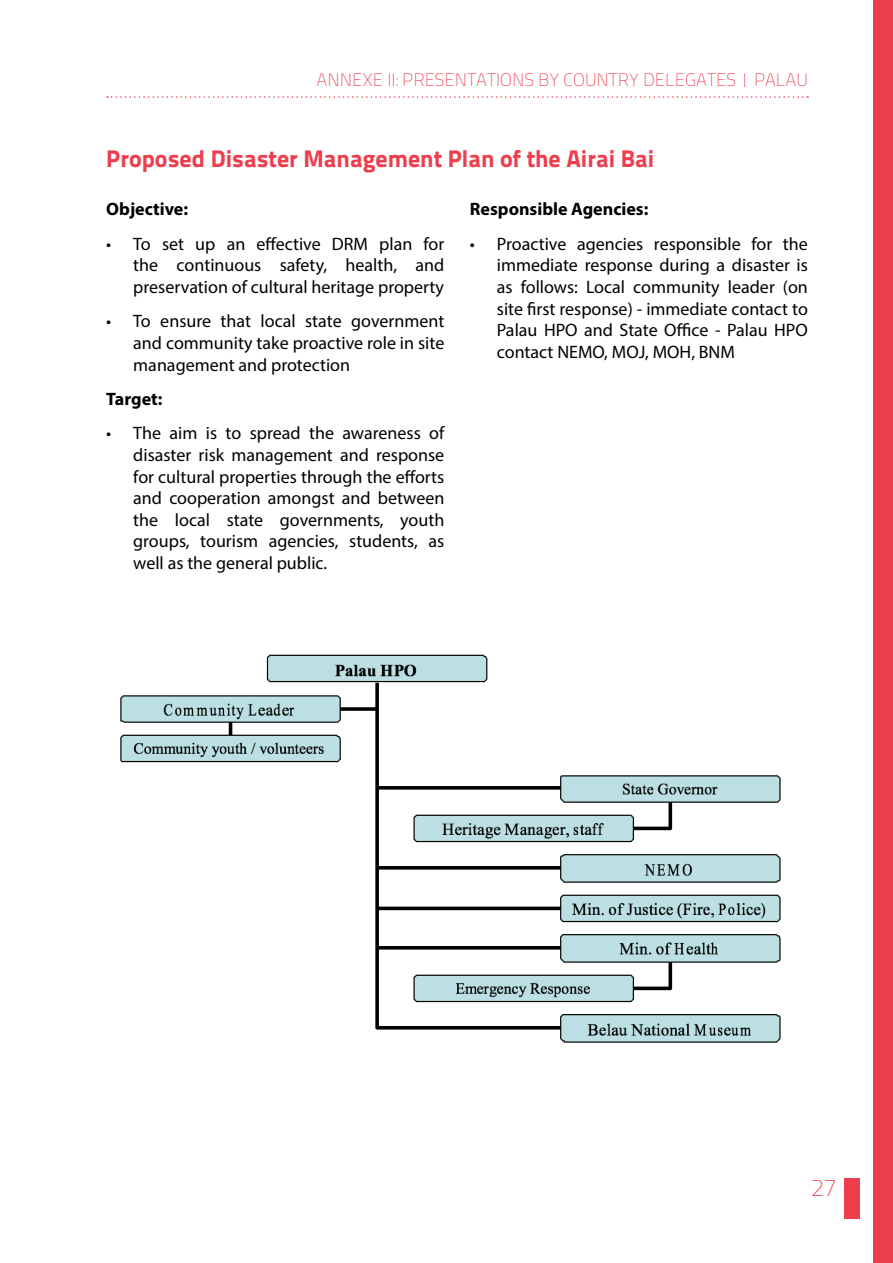
<style>
.page{position:relative;width:893px;height:1263px;background:#fff}
.page>*{position:absolute;margin:0;border:0;box-sizing:border-box;transform-origin:0 0}
.t1{font:24px "Titillium Text 25 L 999 wt";color:#ed3e4e}
.t2{font:24px "Titillium Text 25 L 1 wt";color:#ed3e4e}
.t3{font:18px/21.6px "Myriad Pro";color:#000;text-align:justify}
.t4{font:18px "Titillium Text 25 L 1 wt";color:#ed3e4e}
.t5{font:700 18px "Myriad Pro";color:#000}
</style>
<div class="page">
<div style="left:873px;top:0;width:20px;height:1263px;background:#ed3e4e"></div>
<svg style="left:107px;top:96px;width:701px;height:2px"></svg>
<div style="left:845px;top:1178px;width:15px;height:40px;background:#ed3e4e"></div>
<img style="left:120px;top:654px;width:661px;height:389px">
<p class="t4" style="left:316px;top:67px;width:481px">ANN EXE II: PR ESENTATI ONS BY COUNTRY DELEGATES | PALAU</p>
<h1 class="t1" style="left:106px;top:140px;width:550px">Proposed Disaster Management Plan of the Airai Bai</h1>
<p class="t5" style="left:106px;top:198px;width:83px">Objective:</p>
<p class="t3" style="left:133px;top:233px;width:313px;text-indent:-27px">• To set up an effective DRM plan for the continuous safety, health, and preservation of cultural heritage property</p>
<p class="t3" style="left:133px;top:310px;width:313px;text-indent:-27px">• To ensure that local state government and community take proactive role in site management and protection</p>
<p class="t5" style="left:106px;top:387px;width:58px">Target:</p>
<p class="t3" style="left:133px;top:422px;width:313px;text-indent:-27px">• The aim is to spread the awareness of disaster risk management and response for cultural properties through the efforts and cooperation amongst and between the local state governments, youth groups, tourism agencies, students, as well as the general public.</p>
<p class="t5" style="left:470px;top:198px;width:180px">Responsible Agencies:</p>
<p class="t3" style="left:497px;top:233px;width:313px;text-indent:-27px">• Proactive agencies responsible for the immediate response during a disaster is as follows: Local community leader (on site first response) - immediate contact to Palau HPO and State Office - Palau HPO contact NEMO, MOJ, MOH, BNM</p>
<h1 class="t2" style="left:811px;top:1170px;width:27px">27</h1>
</div>
